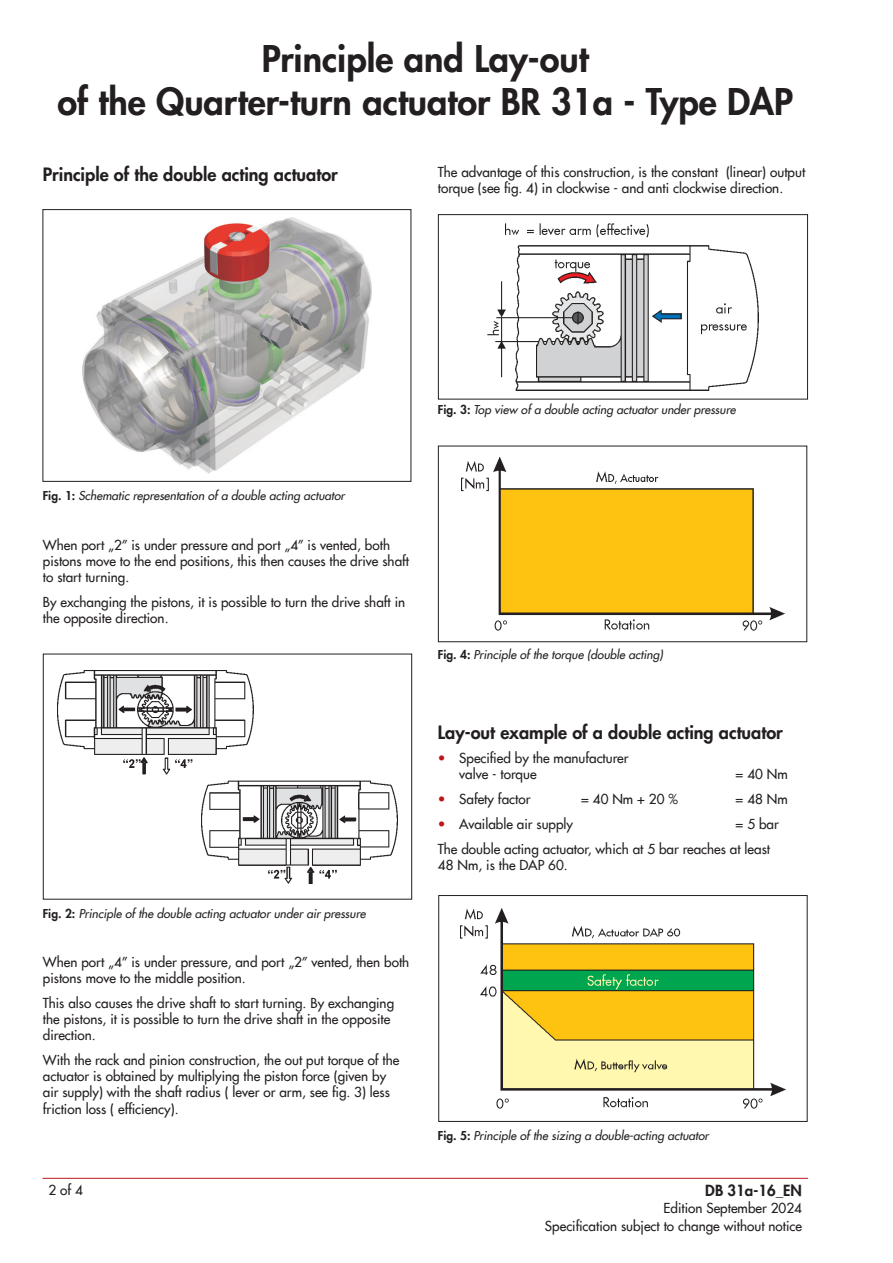
<style>
.page{position:relative;width:893px;height:1263px;background:#fff}
.page>*{position:absolute;margin:0;border:0;box-sizing:border-box;transform-origin:0 0}
.t1{font:800 36px/43.2px "Futura Com";color:#231f20;text-align:center}
.t2{font:800 18px "Futura Com";color:#231f20}
.t3{font:800 15px "Futura Com";color:#231f20}
.t4{font:500 13.5px/16.2px "Futura Com";color:#231f20}
.t5{font:italic 500 12px "Futura Com";color:#231f20}
.s1{font-weight:800;font-style:normal}
.s2{color:#be151b}
</style>
<div class="page">
<hr style="left:43px;top:1178px;width:765px;height:1px;background:#be151b">
<img style="left:461px;top:908px;width:324px;height:201px">
<div style="left:43px;top:209px;width:368px;height:273px;border:1px solid #231f20"></div>
<img style="left:83px;top:218px;width:288px;height:255px">
<div style="left:43px;top:654px;width:369px;height:245px;border:1px solid #231f20"></div>
<div style="left:438px;top:214px;width:370px;height:185px;border:1px solid #231f20"></div>
<div style="left:438px;top:446px;width:369px;height:196px;border:1px solid #231f20"></div>
<img style="left:57px;top:670px;width:341px;height:213px">
<div style="left:438px;top:895px;width:369px;height:227px;border:1px solid #231f20"></div>
<img style="left:487px;top:223px;width:272px;height:167px">
<img style="left:462px;top:457px;width:322px;height:173px">
<h1 class="t1" style="left:57px;top:36px;width:737px">Principle and Lay-out<br>of the Quarter-turn actuator BR 31a - Type DAP</h1>
<h2 class="t2" style="left:43px;top:160px;width:296px">Principle of the double acting actuator</h2>
<p class="t4" style="left:438px;top:163px;width:369px">The advantage of this construction, is the constant (linear) output torque (see fig. 4) in clockwise - and anti clockwise direction.</p>
<p class="t5" style="left:438px;top:400px;width:299px"><span class="s1">Fig. 3:</span> Top view of a double acting actuator under pressure</p>
<p class="t5" style="left:43px;top:487px;width:303px"><span class="s1">Fig. 1:</span> Schematic representation of a double acting actuator</p>
<p class="t4" style="left:43px;top:536px;width:368px">When port „2” is under pressure and port „4” is vented, both pistons move to the end positions, this then causes the drive shaft to start turning.</p>
<p class="t4" style="left:43px;top:593px;width:364px">By exchanging the pistons, it is possible to turn the drive shaft in the opposite direction.</p>
<p class="t5" style="left:43px;top:904px;width:324px"><span class="s1">Fig. 2:</span> Principle of the double acting actuator under air pressure</p>
<p class="t4" style="left:43px;top:953px;width:368px">When port „4” is under pressure, and port „2” vented, then both pistons move to the middle position.</p>
<p class="t4" style="left:43px;top:994px;width:353px">This also causes the drive shaft to start turning. By exchanging the pistons, it is possible to turn the drive shaft in the opposite direction.</p>
<p class="t4" style="left:43px;top:1051px;width:358px">With the rack and pinion construction, the out put torque of the actuator is obtained by multiplying the piston force (given by air supply) with the shaft radius ( lever or arm, see fig. 3) less friction loss ( efficiency).</p>
<p class="t5" style="left:438px;top:646px;width:226px"><span class="s1">Fig. 4:</span> Principle of the torque (double acting)</p>
<h2 class="t2" style="left:438px;top:718px;width:346px">Lay-out example of a double acting actuator</h2>
<p class="t4" style="left:459px;top:749px;width:171px;text-indent:-21px"><span class="s2">•</span> Specified by the manufacturer valve - torque</p>
<p class="t4" style="left:736px;top:766px;width:54px">= 40 Nm</p>
<p class="t4" style="left:438px;top:790px;width:94px"><span class="s2">•</span> Safety factor</p>
<p class="t4" style="left:581px;top:790px;width:98px">= 40 Nm + 20 %</p>
<p class="t4" style="left:736px;top:790px;width:54px">= 48 Nm</p>
<p class="t4" style="left:438px;top:815px;width:137px"><span class="s2">•</span> Available air supply</p>
<p class="t4" style="left:438px;top:811px;width:342px;line-height:24.8px;text-indent:298px">= 5 bar<br>The double acting actuator, which at 5 bar reaches at least</p>
<p class="t4" style="left:438px;top:856px;width:131px">48 Nm, is the DAP 60.</p>
<p class="t5" style="left:438px;top:1126px;width:272px"><span class="s1">Fig. 5:</span> Principle of the sizing a double-acting actuator</p>
<p class="t4" style="left:49px;top:1181px;width:36px">2 of 4</p>
<p class="t3" style="left:705px;top:1179px;width:98px">DB 31a-16_EN</p>
<p class="t4" style="left:545px;top:1198px;width:258px;line-height:18px;text-align:right">Edition September 2024<br>Specification subject to change without notice</p>
</div>
